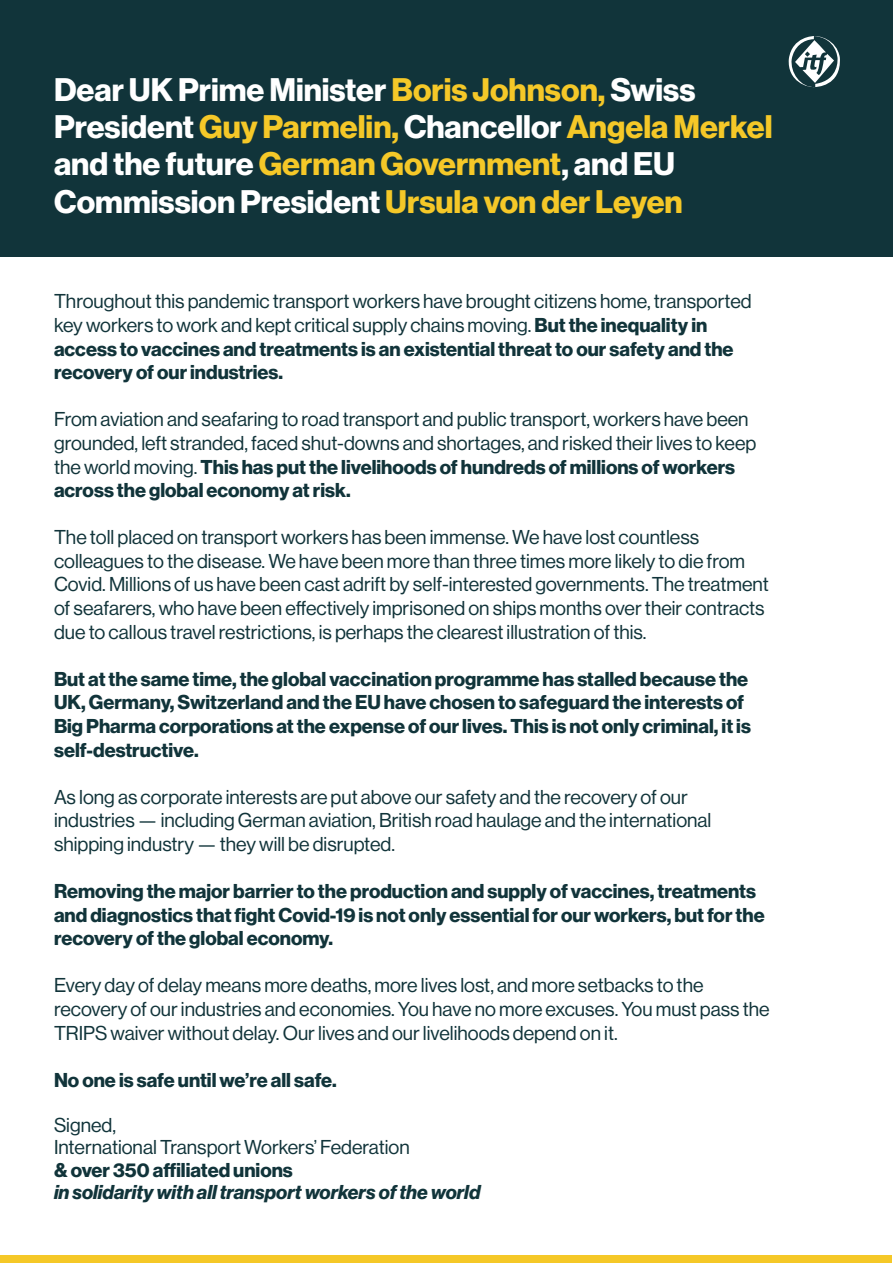
<style>
.page{position:relative;width:893px;height:1263px;background:#fff}
.page>*{position:absolute;margin:0;border:0;box-sizing:border-box;transform-origin:0 0}
.t1{font:31.95px/37.2px "N Haas Grotesk DS Pro 75 Bd";color:#fff}
.Paragraph_Style_1{font:19.65px/23.5px "N Haas Grotesk DS Pro 55 Rg";color:#11343a}
.Paragraph_Style_1-2{font:19.65px/23.5px "N Haas Grotesk DS Pro 75 Bd";color:#11343a}
.Paragraph_Style_1-3{font:19.65px "N Haas Grotesk DS Pro 76 Bd It";color:#11343a}
.s1{color:#f5c828}
.s2{font-family:"N Haas Grotesk DS Pro 75 Bd"}
</style>
<div class="page">
<div style="left:0;top:0;width:893px;height:257px;background:#11343a"></div>
<svg style="left:788px;top:36px;width:52px;height:52px"></svg>
<div style="left:1px;top:1256px;width:891px;height:7px;background:#f5c828"></div>
<p class="t1" style="left:54px;top:72px;width:720px">Dear UK Prime Minister <span class="s1">Boris Johnson,</span> Swiss President <span class="s1">Guy Parmelin,</span> Chancellor <span class="s1">Angela Merkel </span>and the future <span class="s1">German Government</span>, and EU Commission President <span class="s1">Ursula von der Leyen</span></p>
<p class="Paragraph_Style_1" style="left:54px;top:290px;width:699px">Throughout this pandemic transport workers have brought citizens home, transported key workers to work and kept critical supply chains moving. <span class="s2">But the inequality in access to vaccines and treatments is an existential threat to our safety and the recovery of our industries.</span></p>
<p class="Paragraph_Style_1" style="left:54px;top:408px;width:704px">From aviation and seafaring to road transport and public transport, workers have been grounded, left stranded, faced shut-downs and shortages, and risked their lives to keep the world moving. <span class="s2">This has put the livelihoods of hundreds of millions of workers across the global economy at risk.</span></p>
<p class="Paragraph_Style_1" style="left:54px;top:526px;width:716px">The toll placed on transport workers has been immense. We have lost countless colleagues to the disease. We have been more than three times more likely to die from Covid. Millions of us have been cast adrift by self-interested governments. The treatment of seafarers, who have been effectively imprisoned on ships months over their contracts due to callous travel restrictions, is perhaps the clearest illustration of this.</p>
<p class="Paragraph_Style_1-2" style="left:54px;top:667px;width:698px">But at the same time, the global vaccination programme has stalled because the UK, Germany, Switzerland and the EU have chosen to safeguard the interests of Big Pharma corporations at the expense of our lives. This is not only criminal, it is self-destructive.</p>
<p class="Paragraph_Style_1" style="left:54px;top:785px;width:659px">As long as corporate interests are put above our safety and the recovery of our industries — including German aviation, British road haulage and the international shipping industry — they will be disrupted.</p>
<p class="Paragraph_Style_1-2" style="left:54px;top:880px;width:712px">Removing the major barrier to the production and supply of vaccines, treatments and diagnostics that fight Covid-19 is not only essential for our workers, but for the recovery of the global economy.</p>
<p class="Paragraph_Style_1" style="left:54px;top:974px;width:717px">Every day of delay means more deaths, more lives lost, and more setbacks to the recovery of our industries and economies. You have no more excuses. You must pass the<br>TRIPS waiver without delay. Our lives and our livelihoods depend on it.</p>
<p class="Paragraph_Style_1-2" style="left:54px;top:1068px;width:284px">No one is safe until we’re all safe.</p>
<p class="Paragraph_Style_1" style="left:54px;top:1113px;width:64px">Signed,</p>
<p class="Paragraph_Style_1" style="left:54px;top:1136px;width:357px">International Transport Workers’ Federation</p>
<p class="Paragraph_Style_1-2" style="left:54px;top:1158px;width:240px">&amp; over 350 affiliated unions</p>
<p class="Paragraph_Style_1-3" style="left:54px;top:1181px;width:428px">in solidarity with all transport workers of the world</p>
</div>
